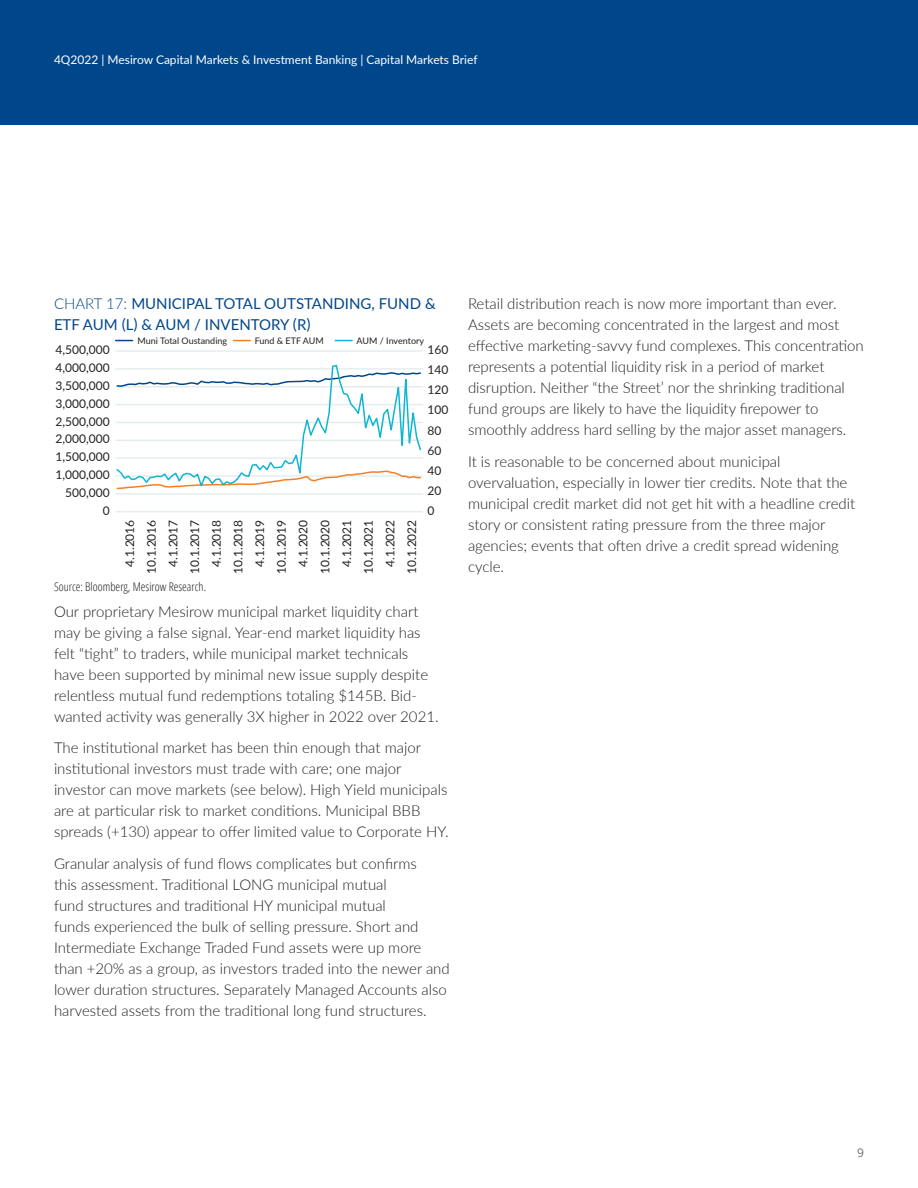
<style>
.page{position:relative;width:918px;height:1188px;background:#fff}
.page>*{position:absolute;margin:0;border:0;box-sizing:border-box;transform-origin:0 0}
._3_Body{font:300 15px/21px "Lato";color:#231f20}
._4_Chart__Subhead_NO{font:15px/21px "Lato";color:#00468b}
.t1{font:12px/21.8px "Lato";color:#231f20}
.t2{font:12px "Lato";color:#fff}
._4_Chart_Footnote_NO{font:300 condensed 12px "Open Sans";color:#231f20}
.t3{font:12px "Open Sans";color:#6c6d70}
.t4{font:9px "Lato";color:#211e1e}
.s1{font-weight:300}
</style>
<div class="page">
<div style="left:0;top:0;width:918px;height:124px;background:#00468b"></div>
<hr style="left:115px;top:386px;width:308px;height:1px;background:#e4edee">
<hr style="left:116px;top:350px;width:307px;height:2px;background:#e4edee">
<hr style="left:115px;top:511px;width:308px;height:1px;background:#e4edee">
<hr style="left:115px;top:440px;width:308px;height:1px;background:#e4edee">
<hr style="left:115px;top:422px;width:308px;height:1px;background:#e4edee">
<hr style="left:115px;top:475px;width:308px;height:2px;background:#e4edee">
<hr style="left:115px;top:457px;width:308px;height:2px;background:#e4edee">
<hr style="left:115px;top:493px;width:308px;height:2px;background:#e4edee">
<hr style="left:115px;top:404px;width:308px;height:1px;background:#e4edee">
<hr style="left:115px;top:368px;width:308px;height:2px;background:#e4edee">
<svg style="left:116px;top:340px;width:17px;height:1px"></svg>
<svg style="left:233px;top:340px;width:17px;height:1px"></svg>
<svg style="left:335px;top:340px;width:17px;height:1px"></svg>
<svg style="left:115px;top:364px;width:307px;height:126px"></svg>
<p class="t2" style="left:54px;top:51px;width:425px">4Q2022 | Mesirow Capital Markets &amp; Investment Banking | Capital Markets Brief</p>
<p class="_4_Chart__Subhead_NO" style="left:54px;top:292px;width:383px"><span class="s1">CHART 17:</span> MUNICIPAL TOTAL OUTSTANDING, FUND &amp;<br>ETF AUM (L) &amp; AUM / INVENTORY (R)</p>
<p class="t1" style="left:56px;top:341px;width:56px;line-height:17.9px">4,500,000<br>4,000,000</p>
<p class="t1" style="left:56px;top:374px;width:56px">3,500,000</p>
<p class="t1" style="left:56px;top:392px;width:56px">3,000,000</p>
<p class="t1" style="left:56px;top:410px;width:56px">2,500,000</p>
<p class="t1" style="left:56px;top:428px;width:56px">2,000,000</p>
<p class="t1" style="left:56px;top:445px;width:56px">1,500,000</p>
<p class="t1" style="left:65px;top:481px;width:46px">500,000</p>
<p class="t1" style="left:56px;top:463px;width:56px">1,000,000</p>
<p class="t1" style="left:103px;top:499px;width:8px">0</p>
<p class="t4" style="left:138px;top:334px;width:91px">Muni Total Oustanding</p>
<p class="t4" style="left:255px;top:334px;width:71px">Fund &amp; ETF AUM</p>
<p class="t4" style="left:357px;top:334px;width:69px">AUM / Inventory</p>
<p class="t1" style="left:428px;top:339px;width:22px;line-height:20.1px">160<br>140</p>
<p class="t1" style="left:428px;top:379px;width:22px">120</p>
<p class="t1" style="left:428px;top:399px;width:22px">100</p>
<p class="t1" style="left:428px;top:440px;width:15px;line-height:20.1px;text-align:justify">60<br>40<br>20</p>
<p class="t1" style="left:428px;top:419px;width:15px">80</p>
<p class="t1" style="left:118px;top:574px;width:56px;text-align:center;rotate:-90deg">4.1.2016<br>10.1.2016<br>4.1.2017<br>10.1.2017<br>4.1.2018<br>10.1.2018<br>4.1.2019<br>10.1.2019<br>4.1.2020<br>10.1.2020<br>4.1.2021<br>10.1.2021<br>4.1.2022<br>10.1.2022</p>
<p class="t1" style="left:428px;top:499px;width:8px">0</p>
<p class="_4_Chart_Footnote_NO" style="left:54px;top:579px;width:154px">Source: Bloomberg, Mesirow Research.</p>
<p class="_3_Body" style="left:54px;top:601px;width:386px">Our proprietary Mesirow municipal market liquidity chart may be giving a false signal. Year-end market liquidity has felt “tight” to traders, while municipal market technicals have been supported by minimal new issue supply despite relentless mutual fund redemptions totaling $145B. Bid&shy;wanted activity was generally 3X higher in 2022 over 2021.</p>
<p class="_3_Body" style="left:54px;top:737px;width:396px">The institutional market has been thin enough that major institutional investors must trade with care; one major investor can move markets (see below). High Yield municipals are at particular risk to market conditions. Municipal BBB spreads (+130) appear to offer limited value to Corporate HY.</p>
<p class="_3_Body" style="left:54px;top:853px;width:397px">Granular analysis of fund flows complicates but confirms<br>this assessment. Traditional LONG municipal mutual<br>fund structures and traditional HY municipal mutual<br>funds experienced the bulk of selling pressure. Short and Intermediate Exchange Traded Fund assets were up more than +20% as a group, as investors traded into the newer and lower duration structures. Separately Managed Accounts also harvested assets from the traditional long fund structures.</p>
<p class="_3_Body" style="left:468px;top:293px;width:397px">Retail distribution reach is now more important than ever.<br>Assets are becoming concentrated in the largest and most effective marketing-savvy fund complexes. This concentration represents a potential liquidity risk in a period of market disruption. Neither “the Street’ nor the shrinking traditional fund groups are likely to have the liquidity firepower to smoothly address hard selling by the major asset managers.</p>
<p class="_3_Body" style="left:468px;top:450px;width:389px">It is reasonable to be concerned about municipal overvaluation, especially in lower tier credits. Note that the municipal credit market did not get hit with a headline credit story or consistent rating pressure from the three major agencies; events that often drive a credit spread widening cycle.</p>
<p class="t3" style="left:857px;top:1144px;width:8px">9</p>
</div>
